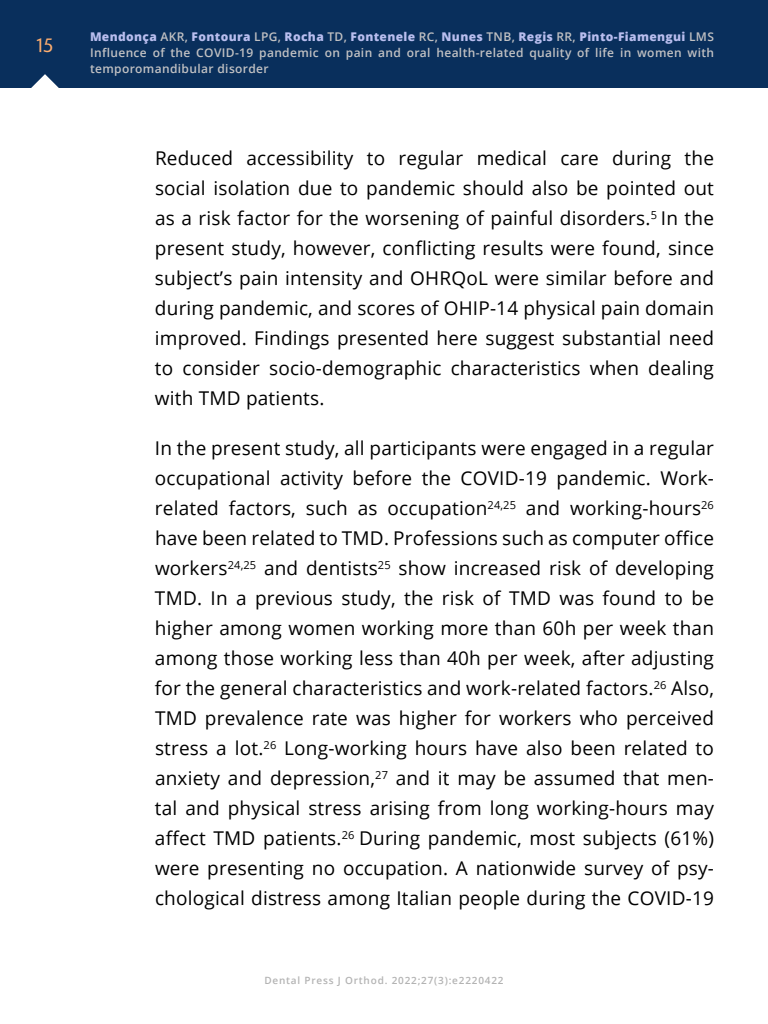
<style>
.page{position:relative;width:768px;height:1024px;background:#fff}
.page>*{position:absolute;margin:0;border:0;box-sizing:border-box;transform-origin:0 0}
.t1{font:19px/30px "Open Sans";letter-spacing:.01em;color:#000;text-align:justify}
.t2{font:500 18px "Semplicita Pro";color:#ffae6f}
.t3{font:600 12px/16px "Open Sans";letter-spacing:.03em;color:#c1c1c3;text-align:justify}
.t4{font:600 10px "Open Sans";letter-spacing:.08em;color:#b3b3b3}
.s1{font-weight:800;color:#b9beef}
</style>
<div class="page">
<div style="left:0;top:0;width:768px;height:88px;background:#092f5c"></div>
<svg style="left:31px;top:74px;width:28px;height:14px"></svg>
<p class="t2" style="left:37px;top:33px;width:18px">15</p>
<p class="t3" style="left:90px;top:29px;width:626px"><span class="s1">Mendonça</span> AKR, <span class="s1">Fontoura</span> LPG, <span class="s1">Rocha</span> TD, <span class="s1">Fontenele</span> RC, <span class="s1">Nunes</span> TNB, <span class="s1">Regis</span> RR, <span class="s1">Pinto-Fiamengui</span> LMS Influence of the COVID-19 pandemic on pain and oral health-related quality of life in women with temporomandibular disorder</p>
<p class="t1" style="left:155px;top:143px;width:561px">Reduced accessibility to regular medical care during the social isolation due to pandemic should also be pointed out as a risk factor for the worsening of painful disorders.<sup>5</sup> In the present study, however, conflicting results were found, since subject’s pain intensity and OHRQoL were similar before and during pandemic, and scores of OHIP-14 physical pain domain improved. Findings presented here suggest substantial need to consider socio-demographic characteristics when dealing with TMD patients.</p>
<p class="t1" style="left:155px;top:433px;width:561px">In the present study, all participants were engaged in a regular occupational activity before the COVID-19 pandemic. Work&shy;related factors, such as occupation<sup>24,25</sup> and working-hours<sup>26 </sup>have been related to TMD. Professions such as computer office workers<sup>24,25</sup> and dentists<sup>25</sup> show increased risk of developing TMD. In a previous study, the risk of TMD was found to be higher among women working more than 60h per week than among those working less than 40h per week, after adjusting for the general characteristics and work-related factors.<sup>26</sup> Also, TMD prevalence rate was higher for workers who perceived stress a lot.<sup>26</sup> Long-working hours have also been related to anxiety and depression,<sup>27</sup> and it may be assumed that men&shy;tal and physical stress arising from long working-hours may affect TMD patients.<sup>26</sup> During pandemic, most subjects (61%) were presenting no occupation. A nationwide survey of psy&shy;chological distress among Italian people during the COVID-19</p>
<p class="t4" style="left:264px;top:974px;width:241px">Dental Press J Orthod. 2022;27(3):e2220422</p>
</div>
